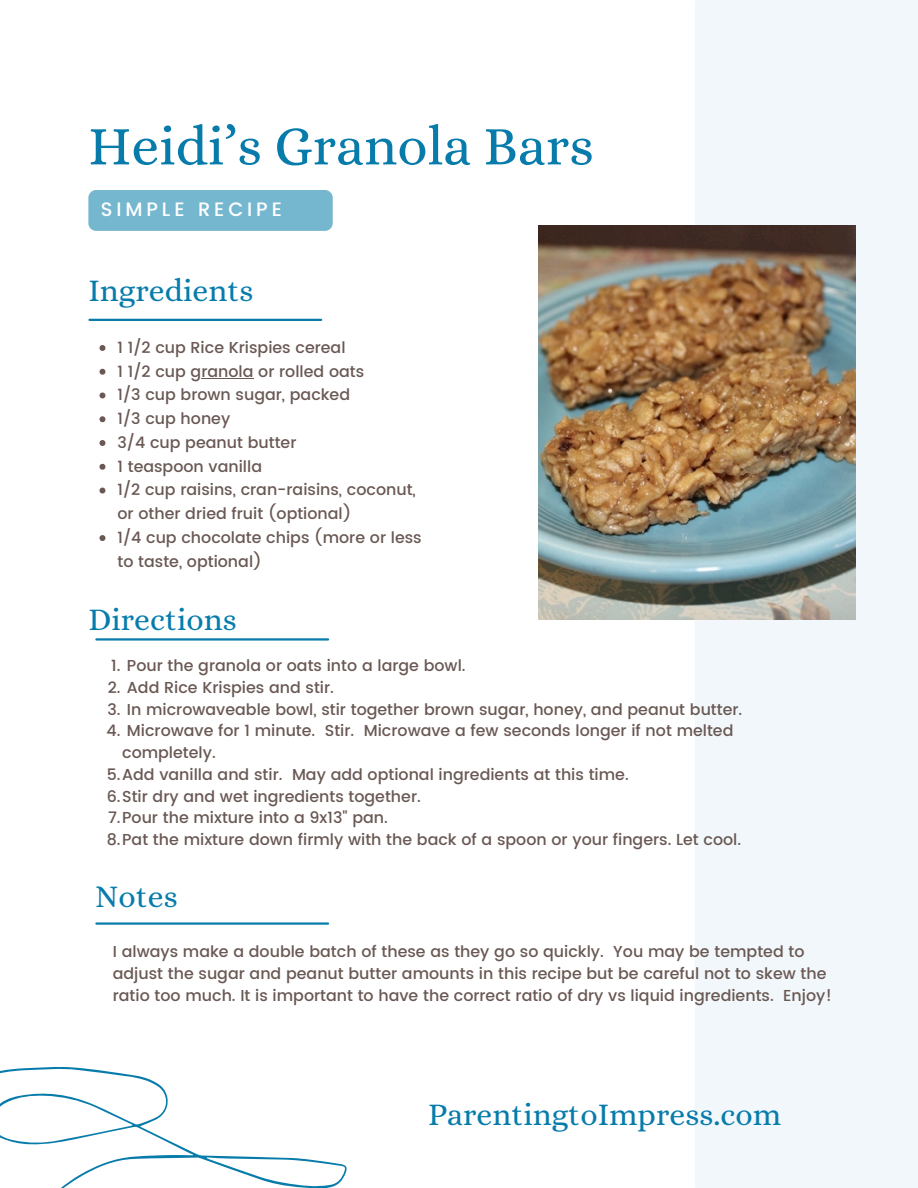
<style>
.page{position:relative;width:918px;height:1188px;background:#fff}
.page>*{position:absolute;margin:0;border:0;box-sizing:border-box;transform-origin:0 0}
.t1{font:55.5px "Alice";color:#077cab}
.t2{font:31.65px "Alice";color:#077cab}
.t3{font:500 19.35px "Poppins";letter-spacing:.2em;color:#fff}
.t4{font:500 15.9px/21.8px "Poppins";color:#695853}
</style>
<div class="page">
<div style="left:695px;top:0;width:223px;height:1188px;background:#f1f7fa"></div>
<img style="left:539px;top:225px;width:317px;height:394px">
<div style="left:88px;top:190px;width:245px;height:41px;background:#76b7d0;border-radius:8px"></div>
<hr style="left:96px;top:638px;width:232px;height:3px;background:#077cab">
<hr style="left:89px;top:319px;width:232px;height:2px;background:#077cab">
<hr style="left:96px;top:922px;width:232px;height:3px;background:#077cab">
<svg style="left:0;top:1067px;width:347px;height:121px"></svg>
<svg style="left:99px;top:345px;width:6px;height:6px"></svg>
<svg style="left:99px;top:369px;width:6px;height:6px"></svg>
<hr style="left:201px;top:378px;width:53px;height:1px;background:#695853">
<svg style="left:99px;top:393px;width:6px;height:5px"></svg>
<svg style="left:99px;top:416px;width:6px;height:6px"></svg>
<svg style="left:99px;top:440px;width:6px;height:6px"></svg>
<svg style="left:99px;top:464px;width:6px;height:6px"></svg>
<svg style="left:99px;top:488px;width:6px;height:6px"></svg>
<svg style="left:99px;top:535px;width:6px;height:6px"></svg>
<h2 class="t1" style="left:88px;top:114px;width:507px">Heidi’s Granola Bars</h2>
<p class="t3" style="left:101px;top:198px;width:182px">SIMPLE RECIPE</p>
<p class="t2" style="left:88px;top:272px;width:167px">Ingredients</p>
<p class="t4" style="left:118px;top:337px;width:230px">1 1/2 cup Rice Krispies cereal</p>
<p class="t4" style="left:118px;top:360px;width:248px">1 1/2 cup granola or rolled oats</p>
<p class="t4" style="left:118px;top:384px;width:234px">1/3 cup brown sugar, packed</p>
<p class="t4" style="left:118px;top:408px;width:114px">1/3 cup honey</p>
<p class="t4" style="left:118px;top:432px;width:180px">3/4 cup peanut butter</p>
<p class="t4" style="left:118px;top:455px;width:146px">1 teaspoon vanilla</p>
<h2 class="t4" style="left:118px;top:478px;width:300px;line-height:23.7px">1/2 cup raisins, cran-raisins, coconut, or other dried fruit (optional)</h2>
<p class="t4" style="left:118px;top:526px;width:306px;line-height:23.7px">1/4 cup chocolate chips (more or less to taste, optional)</p>
<h4 class="t2" style="left:88px;top:601px;width:150px">Directions</h4>
<p class="t4" style="left:111px;top:655px;width:356px">1. Pour the granola or oats into a large bowl.</p>
<p class="t4" style="left:108px;top:676px;width:228px">2. Add Rice Krispies and stir.</p>
<p class="t4" style="left:107px;top:698px;width:636px">3. In microwaveable bowl, stir together brown sugar, honey, and peanut butter.</p>
<p class="t4" style="left:122px;top:720px;width:613px;text-indent:-16px">4. Microwave for 1 minute. Stir. Microwave a few seconds longer if not melted completely.</p>
<p class="t4" style="left:107px;top:764px;width:523px">5.Add vanilla and stir. May add optional ingredients at this time.</p>
<p class="t4" style="left:107px;top:785px;width:316px">6.Stir dry and wet ingredients together.</p>
<h2 class="t4" style="left:108px;top:807px;width:281px">7.Pour the mixture into a 9x13" pan.</h2>
<p class="t4" style="left:107px;top:829px;width:636px">8.Pat the mixture down firmly with the back of a spoon or your fingers. Let cool.</p>
<h3 class="t2" style="left:95px;top:878px;width:84px">Notes</h3>
<p class="t4" style="left:113px;top:941px;width:721px">I always make a double batch of these as they go so quickly. You may be tempted to adjust the sugar and peanut butter amounts in this recipe but be careful not to skew the ratio too much. It is important to have the correct ratio of dry vs liquid ingredients. Enjoy!</p>
<p class="t2" style="left:428px;top:1096px;width:355px">ParentingtoImpress.com</p>
</div>
